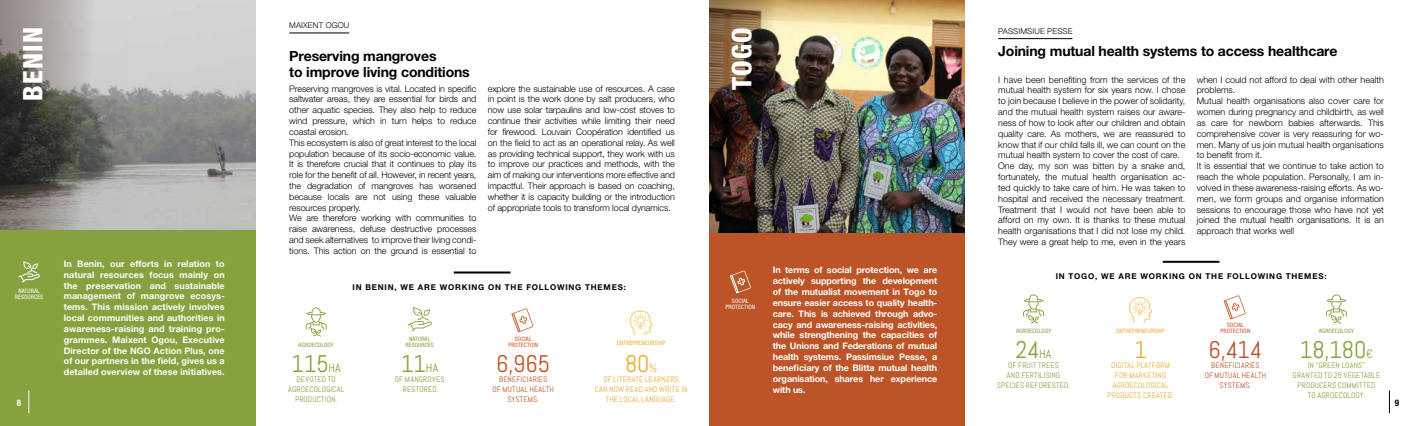
<style>
.page{position:relative;width:1418px;height:426px;background:#fff}
.page>*{position:absolute;margin:0;border:0;box-sizing:border-box;transform-origin:0 0}
.t1{font:800 condensed 27px "Helvetica Neue LT Pro";letter-spacing:.05em;color:#fff}
.t2{font:24px "Abel";color:#86a23f}
.t3{font:24px "Abel";color:#bd5427}
.t4{font:24px "Abel";color:#eaad32}
.t5{font:700 14px/16px "Helvetica Neue LT Pro";letter-spacing:-.01em;color:#000}
.t6{font:300 9px/10.8px "Helvetica Neue LT Pro";color:#000}
.t7{font:700 9px/10.8px "Helvetica Neue LT Pro";color:#fff;text-align:justify}
.t8{font:700 condensed 9px "Helvetica Neue LT Pro";color:#fff}
.t9{font:700 condensed 9px "Helvetica Neue LT Pro";color:#000}
.t10{font:8px/10px "Abel";letter-spacing:.02em;color:#86a23f;text-align:center}
.t11{font:8px/10px "Abel";letter-spacing:.02em;color:#eaad32;text-align:center}
.t12{font:700 8px "Helvetica Neue LT Pro";letter-spacing:.1em;color:#000}
.t13{font:8px/10px "Abel";letter-spacing:.02em;color:#bd5427;text-align:center}
.t14{font:300 8px "Helvetica Neue LT Pro";letter-spacing:.02em;color:#000}
.t15{font:condensed 6px/6px "Helvetica Neue LT Pro";letter-spacing:.02em;color:#85a23f;text-align:center}
.t16{font:condensed 6px/6px "Helvetica Neue LT Pro";letter-spacing:.02em;color:#c45926;text-align:center}
.t17{font:condensed 6px "Helvetica Neue LT Pro";letter-spacing:.02em;color:#eaad32}
.t18{font:condensed 6px/6px "Helvetica Neue LT Pro";letter-spacing:.02em;color:#fff;text-align:center}
.s1{font-size:12px}
</style>
<div class="page">
<div style="left:0;top:0;width:255px;height:425px;background:#86a23f"></div>
<img style="left:128px;top:0;width:127px;height:229px">
<svg style="left:0;top:0;width:128px;height:229px;background:#83817e"></svg>
<hr style="left:289px;top:33px;width:60px;height:1px;background:#000">
<div style="left:709px;top:0;width:255px;height:425px;background:#bd5427"></div>
<img style="left:794px;top:0;width:170px;height:232px">
<img style="left:709px;top:0;width:85px;height:232px">
<svg style="left:28px;top:390px;width:1px;height:22px"></svg>
<svg style="left:1388px;top:391px;width:1px;height:21px"></svg>
<hr style="left:454px;top:271px;width:56px;height:2px;background:#000">
<hr style="left:998px;top:38px;width:74px;height:1px;background:#000">
<hr style="left:1162px;top:260px;width:57px;height:2px;background:#000">
<svg style="left:18px;top:261px;width:22px;height:22px"></svg>
<svg style="left:730px;top:270px;width:21px;height:23px"></svg>
<svg style="left:306px;top:307px;width:21px;height:29px"></svg>
<svg style="left:629px;top:310px;width:23px;height:25px"></svg>
<svg style="left:511px;top:308px;width:22px;height:24px"></svg>
<svg style="left:407px;top:306px;width:25px;height:25px"></svg>
<svg style="left:1023px;top:294px;width:21px;height:29px"></svg>
<svg style="left:1129px;top:297px;width:23px;height:25px"></svg>
<svg style="left:1223px;top:295px;width:22px;height:24px"></svg>
<svg style="left:1326px;top:294px;width:20px;height:29px"></svg>
<h1 class="t1" style="left:16px;top:101px;width:75px;rotate:-90deg">BENIN</h1>
<p class="t14" style="left:289px;top:21px;width:62px">MAIXENT OGOU</p>
<h3 class="t5" style="left:289px;top:47px;width:182px">Preserving mangroves<br>to improve living conditions</h3>
<p class="t6" style="left:289px;top:83px;width:189px">Preserving mangroves is vital. Located in specific saltwater areas, they are essential for birds and other aquatic species. They also help to reduce wind pressure, which in turn helps to reduce coastal erosion.<br>This ecosystem is also of great interest to the local population because of its socio-economic value.<br>It is therefore crucial that it continues to play its role for the benefit of all. However, in recent years, the degradation of mangroves has worsened because locals are not using these valuable resources properly.<br>We are therefore working with communities to raise awareness, defuse destructive processes and seek alternatives to improve their living condi&shy;tions. This action on the ground is essential to</p>
<p class="t6" style="left:488px;top:83px;width:189px;text-align:justify">explore the sustainable use of resources. A case in point is the work done by salt producers, who now use solar tarpaulins and low-cost stoves to continue their activities while limiting their need for firewood. Louvain Coopération identified us on the field to act as an operational relay. As well as providing technical support, they work with us to improve our practices and methods, with the aim of making our interventions more effective and impactful. Their approach is based on coaching, whether it is capacity building or the introduction of appropriate tools to transform local dynamics.</p>
<h1 class="t1" style="left:725px;top:90px;width:64px;rotate:-90deg">TOGO</h1>
<p class="t14" style="left:998px;top:26px;width:76px">PASSIMSIUE PESSE</p>
<h3 class="t5" style="left:998px;top:42px;width:341px">Joining mutual health systems to access healthcare</h3>
<p class="t6" style="left:998px;top:74px;width:189px">I have been benefiting from the services of the mutual health system for six years now. I chose to join because I believe in the power of solidarity, and the mutual health system raises our aware&shy;ness of how to look after our children and obtain quality care. As mothers, we are reassured to know that if our child falls ill, we can count on the mutual health system to cover the cost of care.<br>One day, my son was bitten by a snake and, fortunately, the mutual health organisation ac&shy;ted quickly to take care of him. He was taken to hospital and received the necessary treatment.<br>Treatment that I would not have been able to afford on my own. It is thanks to these mutual health organisations that I did not lose my child.<br>They were a great help to me, even in the years</p>
<p class="t6" style="left:1196px;top:74px;width:189px">when I could not afford to deal with other health problems.<br>Mutual health organisations also cover care for women during pregnancy and childbirth, as well as care for newborn babies afterwards. This comprehensive cover is very reassuring for wo&shy;men. Many of us join mutual health organisations to benefit from it.<br>It is essential that we continue to take action to reach the whole population. Personally, I am in&shy;volved in these awareness-raising efforts. As wo&shy;men, we form groups and organise information sessions to encourage those who have not yet joined the mutual health organisations. It is an approach that works well</p>
<p class="t7" style="left:64px;top:258px;width:162px">In Benin, our efforts in relation to natural resources focus mainly on the preservation and sustainable management of mangrove ecosys&shy;tems. This mission actively involves local communities and authorities in awareness-raising and training pro&shy;grammes. Maixent Ogou, Executive Director of the NGO Action Plus, one of our partners in the field, gives us a detailed overview of these initiatives.</p>
<p class="t7" style="left:772px;top:264px;width:166px">In terms of social protection, we are actively supporting the development of the mutualist movement in Togo to ensure easier access to quality health&shy;care. This is achieved through advo&shy;cacy and awareness-raising activities, while strengthening the capacities of the Unions and Federations of mutual health systems. Passimsiue Pesse, a beneficiary of the Blitta mutual health organisation, shares her experience with us.</p>
<p class="t12" style="left:1055px;top:271px;width:272px">IN TOGO, WE ARE WORKING ON THE FOLLOWING THEMES:</p>
<p class="t12" style="left:352px;top:281px;width:275px">IN BENIN, WE ARE WORKING ON THE FOLLOWING THEMES:</p>
<p class="t18" style="left:15px;top:287px;width:30px">NATURAL<br>RESOURCES</p>
<p class="t18" style="left:725px;top:297px;width:31px">SOCIAL<br>PROTECTION</p>
<p class="t16" style="left:1220px;top:321px;width:31px">SOCIAL<br>PROTECTION</p>
<p class="t15" style="left:1318px;top:327px;width:37px">AGROECOLOGY</p>
<p class="t15" style="left:1016px;top:327px;width:37px">AGROECOLOGY</p>
<p class="t17" style="left:1116px;top:326px;width:50px">ENTREPRENEURSHIP</p>
<p class="t15" style="left:405px;top:335px;width:30px">NATURAL<br>RESOURCES</p>
<p class="t16" style="left:515px;top:335px;width:18px">SOCIAL</p>
<p class="t17" style="left:617px;top:339px;width:50px">ENTREPRENEURSHIP</p>
<h2 class="t2" style="left:1015px;top:334px;width:37px">24<span class="s1">HA</span></h2>
<p class="t10" style="left:996px;top:360px;width:75px">OF FRUIT TREES<br>AND FERTILISING<br>SPECIES REFORESTED.</p>
<h2 class="t3" style="left:1208px;top:334px;width:55px">6,414</h2>
<p class="t13" style="left:1204px;top:360px;width:63px">BENEFICIARIES<br>OF MUTUAL HEALTH<br>SYSTEMS.</p>
<h2 class="t2" style="left:1299px;top:334px;width:74px">18,180<span class="s1">€</span></h2>
<p class="t10" style="left:1292px;top:360px;width:89px">IN “GREEN LOANS”<br>GRANTED TO 25 VEGETABLE<br>PRODUCERS COMMITTED<br>TO AGROECOLOGY.</p>
<h2 class="t4" style="left:1134px;top:334px;width:14px">1</h2>
<p class="t11" style="left:1107px;top:360px;width:68px">DIGITAL PLATFORM<br>FOR MARKETING<br>AGROECOLOGICAL<br>PRODUCTS CREATED.</p>
<p class="t15" style="left:299px;top:341px;width:37px">AGROECOLOGY</p>
<p class="t16" style="left:508px;top:341px;width:31px">PROTECTION</p>
<h2 class="t3" style="left:496px;top:348px;width:55px">6,965</h2>
<p class="t13" style="left:492px;top:374px;width:63px">BENEFICIARIES<br>OF MUTUAL HEALTH<br>SYSTEMS.</p>
<h2 class="t4" style="left:625px;top:348px;width:34px">80<span class="s1">%</span></h2>
<p class="t11" style="left:594px;top:374px;width:94px">OF LITERATE LEARNERS<br>CAN NOW READ AND WRITE IN<br>THE LOCAL LANGUAGE.</p>
<h2 class="t2" style="left:291px;top:348px;width:51px">115<span class="s1">HA</span></h2>
<p class="t10" style="left:288px;top:374px;width:57px">DEVOTED TO<br>AGROECOLOGICAL<br>PRODUCTION.</p>
<h2 class="t2" style="left:401px;top:348px;width:39px">11<span class="s1">HA</span></h2>
<p class="t10" style="left:395px;top:374px;width:51px">OF MANGROVES<br>RESTORED.</p>
<p class="t8" style="left:17px;top:396px;width:6px">8</p>
<p class="t9" style="left:1394px;top:396px;width:6px">9</p>
</div>
